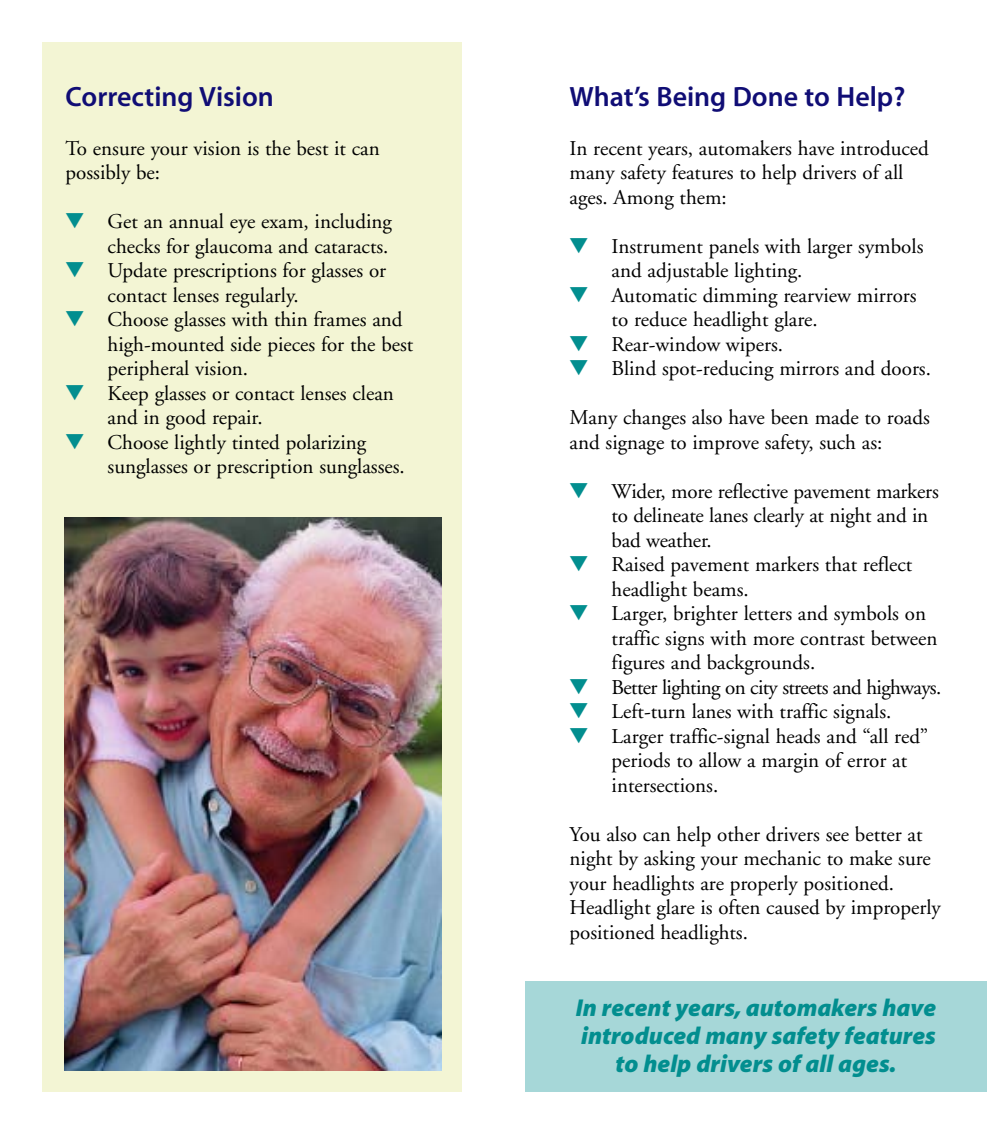
<style>
.page{position:relative;width:1008px;height:1134px;background:#fff}
.page>*{position:absolute;margin:0;border:0;box-sizing:border-box;transform-origin:0 0}
.t1{font:28px "Myriad MM.565.600";color:#100d75}
.t2{font:24.5px/28px "Myriad MM It.830.300";color:#028e8f;text-align:center}
.t3{font:21px/24.5px "Adobe Garamond";color:#000}
.t4{font:21px "Adobe Garamond";letter-spacing:-.03em;color:#000}
.s1{font-family:"Monotype Sorts";color:#028e8f}
</style>
<div class="page">
<div style="left:42px;top:42px;width:420px;height:1050px;background:#f3f5d4"></div>
<img style="left:64px;top:518px;width:377px;height:553px">
<div style="left:525px;top:982px;width:462px;height:110px;background:#a6d7d8"></div>
<h1 class="t1" style="left:66px;top:86px;width:210px">Correcting Vision</h1>
<p class="t3" style="left:66px;top:138px;width:316px">To ensure your vision is the best it can possibly be:</p>
<p class="t3" style="left:66px;top:211px;width:328px;text-align:right"><span class="s1">▼</span> Get an annual eye exam, including checks for glaucoma and cataracts.</p>
<p class="t3" style="left:108px;top:260px;width:280px;text-indent:-42px"><span class="s1">▼</span> Update prescriptions for glasses or contact lenses regularly.</p>
<p class="t3" style="left:108px;top:309px;width:307px;text-indent:-42px"><span class="s1">▼</span> Choose glasses with thin frames and high-mounted side pieces for the best peripheral vision.</p>
<p class="t3" style="left:108px;top:383px;width:288px;text-indent:-42px"><span class="s1">▼</span> Keep glasses or contact lenses clean and in good repair.</p>
<p class="t3" style="left:108px;top:432px;width:299px;text-indent:-42px"><span class="s1">▼</span> Choose lightly tinted polarizing sunglasses or prescription sunglasses.</p>
<h1 class="t1" style="left:570px;top:86px;width:337px">What’s Being Done to Help?</h1>
<p class="t3" style="left:570px;top:138px;width:361px">In recent years, automakers have introduced many safety features to help drivers of all ages. Among them:</p>
<p class="t3" style="left:612px;top:236px;width:313px;text-indent:-42px"><span class="s1">▼</span> Instrument panels with larger symbols and adjustable lighting.</p>
<p class="t3" style="left:612px;top:285px;width:307px;text-indent:-42px"><span class="s1">▼</span> Automatic dimming rearview mirrors to reduce headlight glare.</p>
<p class="t3" style="left:570px;top:334px;width:215px"><span class="s1">▼</span> Rear-window wipers.</p>
<p class="t3" style="left:570px;top:358px;width:363px"><span class="s1">▼</span> Blind spot-reducing mirrors and doors.</p>
<p class="t3" style="left:570px;top:407px;width:362px">Many changes also have been made to roads and signage to improve safety, such as:</p>
<p class="t3" style="left:612px;top:481px;width:329px;text-indent:-42px"><span class="s1">▼</span> Wider, more reflective pavement markers to delineate lanes clearly at night and in bad weather.</p>
<p class="t3" style="left:612px;top:554px;width:302px;text-indent:-42px"><span class="s1">▼</span> Raised pavement markers that reflect headlight beams.</p>
<p class="t3" style="left:612px;top:603px;width:327px;text-indent:-42px"><span class="s1">▼</span> Larger, brighter letters and symbols on traffic signs with more contrast between figures and backgrounds.</p>
<p class="t4" style="left:570px;top:679px;width:373px"><span class="s1">▼</span> Better lighting on city streets and highways.</p>
<p class="t3" style="left:570px;top:701px;width:323px"><span class="s1">▼</span> Left-turn lanes with traffic signals.</p>
<p class="t3" style="left:612px;top:726px;width:318px;text-indent:-42px"><span class="s1">▼</span> Larger traffic-signal heads and “all red” periods to allow a margin of error at intersections.</p>
<p class="t3" style="left:570px;top:824px;width:373px">You also can help other drivers see better at night by asking your mechanic to make sure your headlights are properly positioned.<br>Headlight glare is often caused by improperly positioned headlights.</p>
<p class="t2" style="left:576px;top:996px;width:362px">In recent years, automakers have introduced many safety features to help drivers of all ages.</p>
</div>
